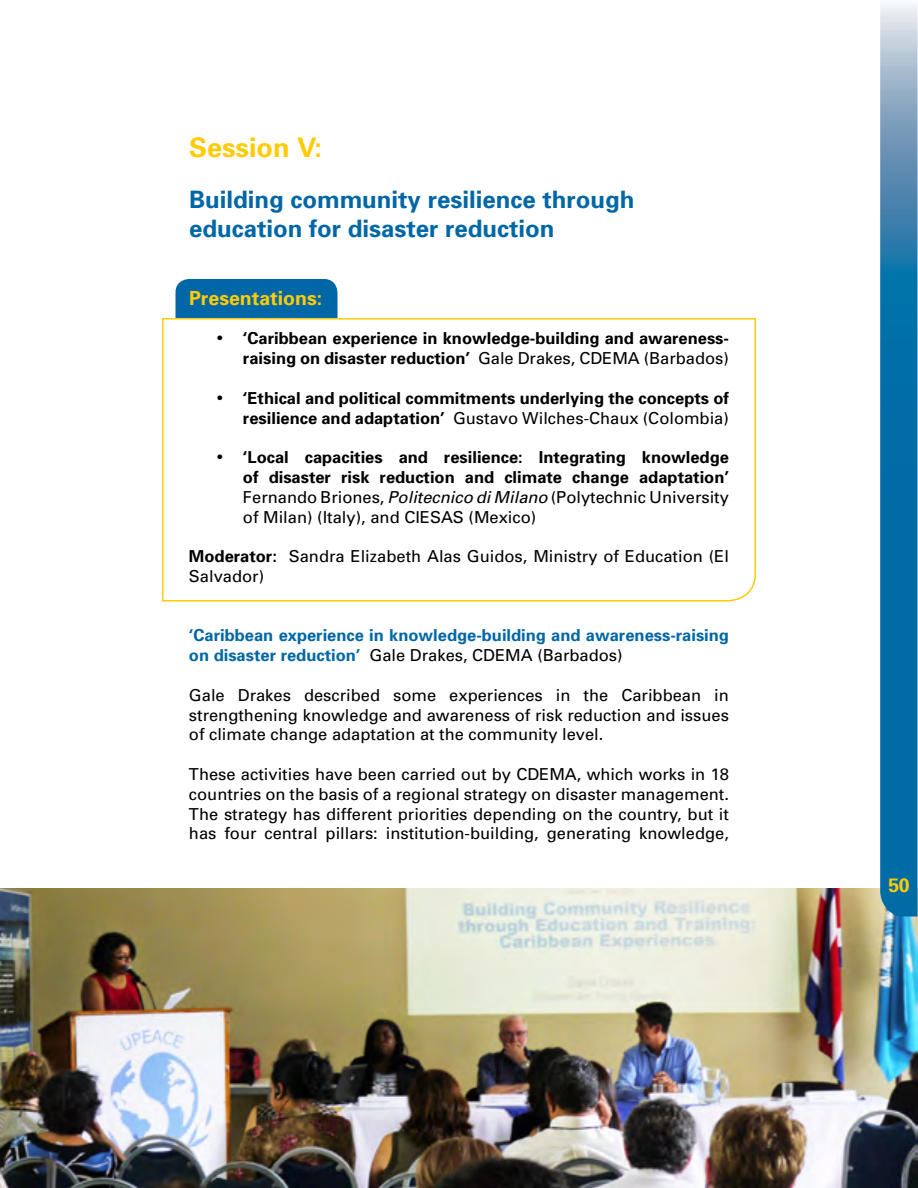
<style>
.page{position:relative;width:918px;height:1188px;background:#fff}
.page>*{position:absolute;margin:0;border:0;box-sizing:border-box;transform-origin:0 0}
.t1{font:700 27px "Univers";color:#ffcb05}
.t2{font:700 24px/28.8px "Univers";color:#0067a6}
.t3{font:700 19.5px "Univers";color:#ffcb05}
.t4{font:16.5px/19.8px "Univers";color:#000;text-align:justify}
.t5{font:700 16.5px/19.8px "Univers";color:#000;text-align:right}
.t6{font:700 16.5px/19.8px "Univers";color:#0067a6}
.s1{font-weight:400}
.s2{font-weight:400;font-style:italic}
.s3{font-weight:700}
.s4{font-weight:400;color:#000}
</style>
<div class="page">
<div style="left:176px;top:279px;width:162px;height:38px;background:#0067a6"></div>
<svg style="left:162px;top:317px;width:594px;height:285px"></svg>
<img style="left:0;top:889px;width:918px;height:299px">
<img style="left:880px;top:4px;width:38px;height:913px">
<h1 class="t1" style="left:189px;top:130px;width:135px">Session V:</h1>
<h2 class="t2" style="left:189px;top:185px;width:447px">Building community resilience through education for disaster reduction</h2>
<p class="t3" style="left:189px;top:285px;width:135px">Presentations:</p>
<p class="t5" style="left:216px;top:328px;width:515px">• ‘Caribbean experience in knowledge-building and awareness&shy;raising on disaster reduction’ <span class="s1">Gale Drakes, CDEMA (Barbados)</span></p>
<p class="t5" style="left:216px;top:387px;width:515px">• ‘Ethical and political commitments underlying the concepts of resilience and adaptation’ <span class="s1">Gustavo Wilches-Chaux (Colombia)</span></p>
<p class="t5" style="left:243px;top:447px;width:488px;text-align:justify;text-indent:-27px">• ‘Local capacities and resilience: Integrating knowledge of disaster risk reduction and climate change adaptation’ <span class="s1">Fernando Briones,</span> <span class="s2">Politecnico di Milano</span> <span class="s1">(Polytechnic University of Milan) (Italy), and CIESAS (Mexico)</span></p>
<p class="t4" style="left:189px;top:546px;width:541px"><span class="s3">Moderator:</span> Sandra Elizabeth Alas Guidos, Ministry of Education (El<br>Salvador)</p>
<p class="t6" style="left:189px;top:625px;width:542px">‘Caribbean experience in knowledge-building and awareness-raising on disaster reduction’ <span class="s4">Gale Drakes, CDEMA (Barbados)</span></p>
<p class="t4" style="left:189px;top:685px;width:541px">Gale Drakes described some experiences in the Caribbean in strengthening knowledge and awareness of risk reduction and issues of climate change adaptation at the community level.</p>
<p class="t4" style="left:189px;top:764px;width:542px">These activities have been carried out by CDEMA, which works in 18 countries on the basis of a regional strategy on disaster management.<br>The strategy has different priorities depending on the country, but it has four central pillars: institution-building, generating knowledge,</p>
<p class="t3" style="left:889px;top:872px;width:23px">50</p>
</div>
